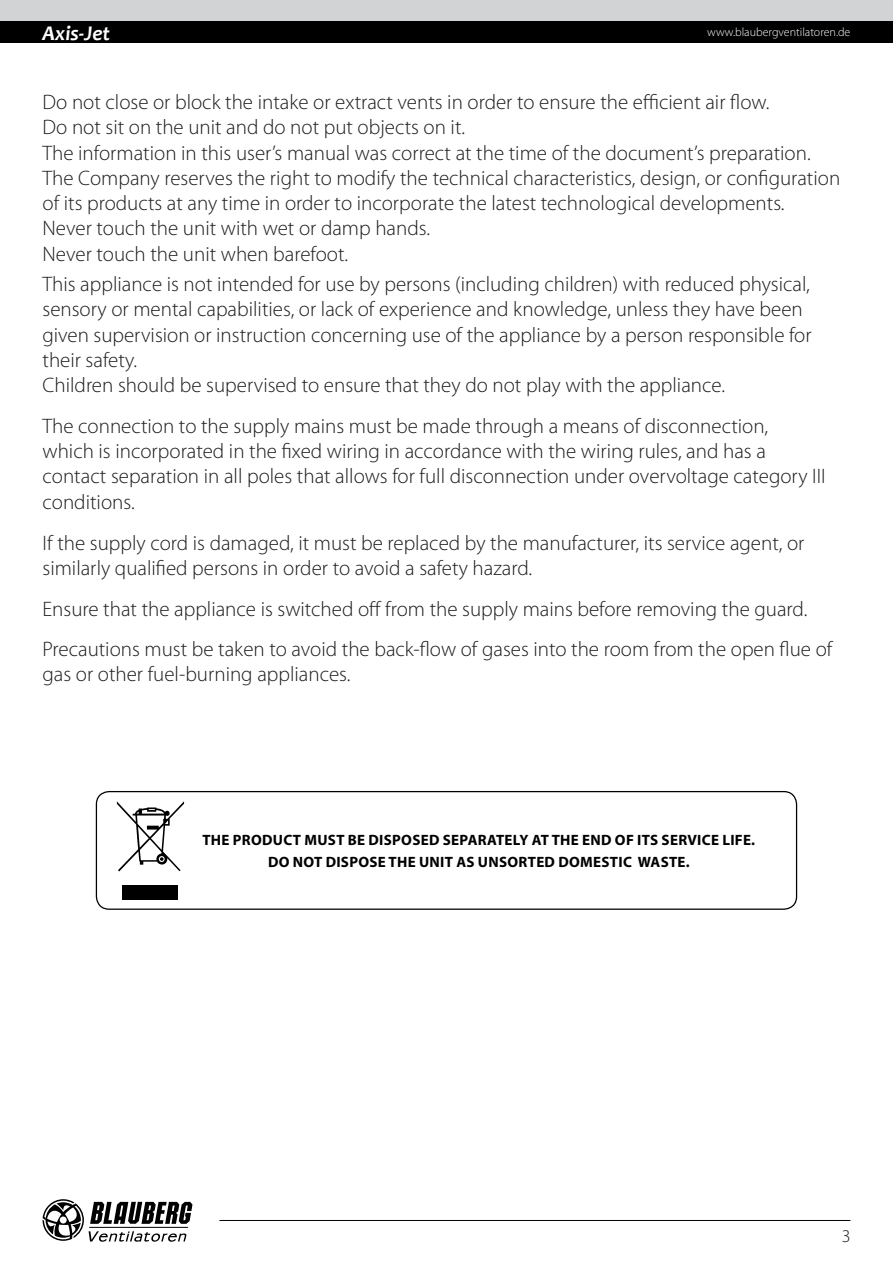
<style>
.page{position:relative;width:893px;height:1263px;background:#fff}
.page>*{position:absolute;margin:0;border:0;box-sizing:border-box;transform-origin:0 0}
.t1{font:300 21px/25.2px "Myriad Pro";color:#1c1c1b}
.t2{font:italic 700 21px "Candara";color:#fff}
.t3{font:300 18px "Myriad Pro";color:#1c1c1b}
.t4{font:700 15px/22.2px "Myriad Pro";letter-spacing:.02em;color:#000;text-align:center}
.t5{font:300 12px "Myriad Pro";color:#fff}
</style>
<div class="page">
<div style="left:0;top:0;width:893px;height:21px;background:#d1d3d4"></div>
<div style="left:0;top:21px;width:893px;height:22px;background:#000"></div>
<svg style="left:43px;top:1199px;width:149px;height:43px"></svg>
<hr style="left:219px;top:1220px;width:631px;height:1px;background:#000">
<div style="left:96px;top:791px;width:701px;height:119px;border:1px solid #000;border-radius:13px"></div>
<svg style="left:117px;top:801px;width:67px;height:70px"></svg>
<div style="left:123px;top:885px;width:55px;height:14px;background:#000"></div>
<p class="t2" style="left:43px;top:20px;width:69px">Axis-Jet</p>
<p class="t5" style="left:707px;top:26px;width:145px">www.blaubergventilatoren.de</p>
<p class="t1" style="left:43px;top:90px;width:799px">Do not close or block the intake or extract vents in order to ensure the efficient air flow.<br>Do not sit on the unit and do not put objects on it.<br>The information in this user’s manual was correct at the time of the document’s preparation.<br>The Company reserves the right to modify the technical characteristics, design, or configuration of its products at any time in order to incorporate the latest technological developments.<br>Never touch the unit with wet or damp hands.<br>Never touch the unit when barefoot.</p>
<p class="t1" style="left:43px;top:272px;width:771px">This appliance is not intended for use by persons (including children) with reduced physical, sensory or mental capabilities, or lack of experience and knowledge, unless they have been given supervision or instruction concerning use of the appliance by a person responsible for their safety.<br>Children should be supervised to ensure that they do not play with the appliance.</p>
<p class="t1" style="left:43px;top:414px;width:784px">The connection to the supply mains must be made through a means of disconnection,<br>which is incorporated in the fixed wiring in accordance with the wiring rules, and has a contact separation in all poles that allows for full disconnection under overvoltage category III conditions.</p>
<p class="t1" style="left:43px;top:530px;width:763px">If the supply cord is damaged, it must be replaced by the manufacturer, its service agent, or similarly qualified persons in order to avoid a safety hazard.</p>
<p class="t1" style="left:43px;top:589px;width:791px;line-height:40.3px">Ensure that the appliance is switched off from the supply mains before removing the guard.<br>Precautions must be taken to avoid the back-flow of gases into the room from the open flue of</p>
<p class="t1" style="left:43px;top:662px;width:309px">gas or other fuel-burning appliances.</p>
<p class="t4" style="left:202px;top:828px;width:554px">THE PRODUCT MUST BE DISPOSED SEPARATELY AT THE END OF ITS SERVICE LIFE.<br>DO NOT DISPOSE THE UNIT AS UNSORTED DOMESTIC WASTE.</p>
<p class="t3" style="left:842px;top:1226px;width:10px">3</p>
</div>
